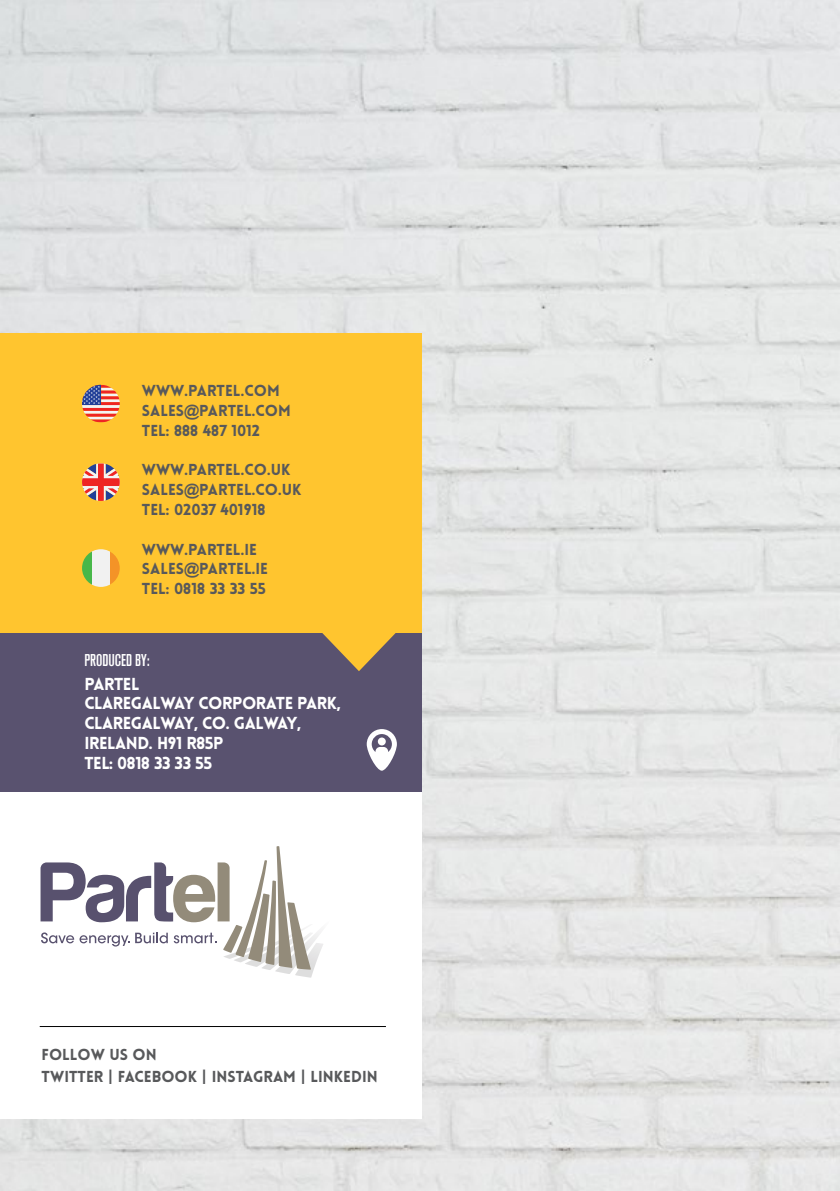
<style>
.page{position:relative;width:840px;height:1191px;background:#fff}
.page>*{position:absolute;margin:0;border:0;box-sizing:border-box;transform-origin:0 0}
.t1{font:900 17px/19.8px "Lovelo";letter-spacing:-.025em;color:#fff}
.t2{font:500 condensed 17px "Akzidenz Grotesk BQ";color:#fff}
.t3{font:900 15.6px/19.8px "Lovelo";color:#58595b}
.s1{font-family:"Arial";font-weight:700}
.s2{font-family:"Gotham HTF";font-weight:700}
</style>
<div class="page">
<img style="left:0;top:0;width:839px;height:1191px">
<div style="left:0;top:632px;width:421px;height:161px;background:#59526f"></div>
<div style="left:0;top:333px;width:421px;height:299px;background:#ffc52f"></div>
<svg style="left:309px;top:632px;width:99px;height:39px"></svg>
<svg style="left:366px;top:729px;width:30px;height:41px"></svg>
<div style="left:377px;top:737px;width:8px;height:8px;background:#fff;border-radius:50%"></div>
<hr style="left:82px;top:385px;width:38px;height:3px;background:#ee2524;border-radius:19px">
<hr style="left:82px;top:419px;width:38px;height:3px;background:#ee2524;border-radius:19px">
<svg style="left:82px;top:385px;width:19px;height:1px"></svg>
<svg style="left:82px;top:386px;width:38px;height:33px"></svg>
<svg style="left:82px;top:463px;width:38px;height:38px"></svg>
<svg style="left:110px;top:552px;width:10px;height:33px"></svg>
<div style="left:91px;top:549px;width:19px;height:38px;background:#f1f1f1"></div>
<svg style="left:82px;top:552px;width:9px;height:32px"></svg>
<div style="left:0;top:792px;width:421px;height:327px;background:#fff"></div>
<svg style="left:40px;top:846px;width:283px;height:128px"></svg>
<hr style="left:40px;top:1026px;width:346px;height:1px;background:#000">
<p class="t3" style="left:142px;top:381px;width:150px">WWW.PARTEL.COM<br>SALES<span class="s1">@</span>PARTEL.COM<br>TEL: 888 487 1012</p>
<p class="t3" style="left:142px;top:460px;width:161px">WWW.PARTEL.CO.UK<br>SALES<span class="s1">@</span>PARTEL.CO.UK<br>TEL: 02037 401918</p>
<p class="t3" style="left:142px;top:539px;width:128px">WWW.PARTEL.IE<br>SALES<span class="s1">@</span>PARTEL.IE<br>TEL: 0818 33 33 55</p>
<p class="t2" style="left:84px;top:650px;width:67px">PRODUCED BY:</p>
<p class="t1" style="left:84px;top:674px;width:258px">PARTEL<br>CLAREGALWAY CORPORATE PARK,<br>CLAREGALWAY, CO. GALWAY,<br>IRELAND. H91 R85P<br>TEL: 0818 33 33 55</p>
<p class="t3" style="left:42px;top:1043px;width:337px;line-height:22px">FOLLOW US ON<br>TWITTER <span class="s2">|</span> FACEBOOK <span class="s2">|</span> INSTAGRAM <span class="s2">|</span> LINKEDIN</p>
</div>
